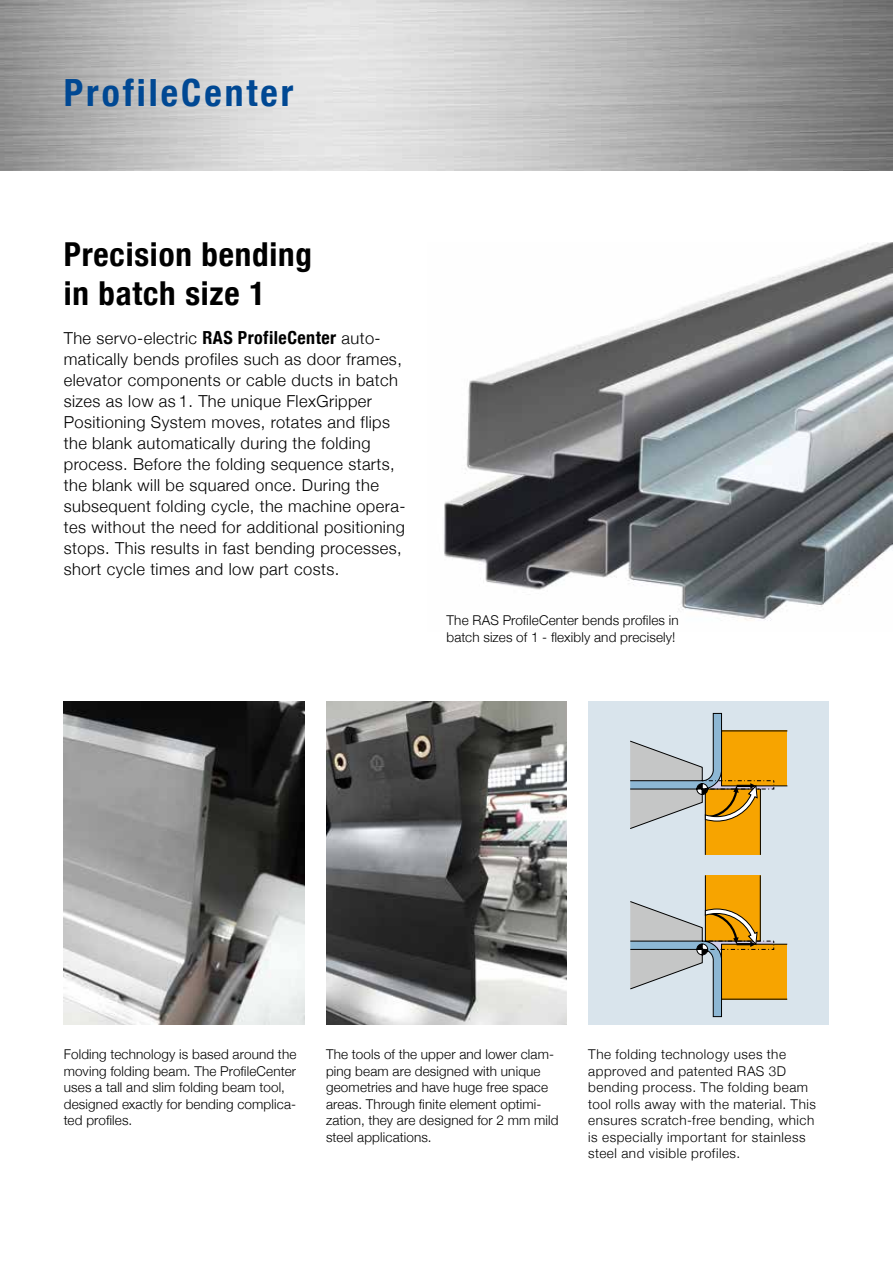
<style>
.page{position:relative;width:893px;height:1263px;background:#fff}
.page>*{position:absolute;margin:0;border:0;box-sizing:border-box;transform-origin:0 0}
.t1{font:700 condensed 37.5px "Helvetica Neue";letter-spacing:.08em;color:#004893}
.t2{font:700 condensed 33px/39.6px "Helvetica Neue";letter-spacing:.025em;color:#000}
.t3{font:300 16.5px/21px "Helvetica Neue";letter-spacing:.025em;color:#000}
.t4{font:300 13.5px/16.5px "Helvetica Neue";letter-spacing:.015em;color:#000}
.t5{font:300 13.5px/16.5px "Helvetica Neue";letter-spacing:.035em;color:#000}
.s1{font-weight:700;font-stretch:condensed;font-size:18px}
</style>
<div class="page">
<img style="left:0;top:0;width:893px;height:170px">
<img style="left:64px;top:702px;width:241px;height:323px">
<img style="left:326px;top:702px;width:241px;height:323px">
<div style="left:588px;top:702px;width:241px;height:323px;background:#d9e4ec"></div>
<img style="left:444px;top:242px;width:449px;height:379px">
<svg style="left:630px;top:712px;width:158px;height:143px"></svg>
<svg style="left:630px;top:875px;width:158px;height:142px"></svg>
<h1 class="t1" style="left:64px;top:61px;width:231px">ProfileCenter</h1>
<h2 class="t2" style="left:64px;top:232px;width:250px">Precision bending in batch size 1</h2>
<p class="t3" style="left:64px;top:327px;width:343px">The servo-electric <span class="s1">RAS ProfileCenter</span> auto&shy;matically bends profiles such as door frames, elevator components or cable ducts in batch sizes as low as 1. The unique FlexGripper Positioning System moves, rotates and flips the blank automatically during the folding process. Before the folding sequence starts, the blank will be squared once. During the subsequent folding cycle, the machine opera&shy;tes without the need for additional positioning stops. This results in fast bending processes, short cycle times and low part costs.</p>
<p class="t4" style="left:446px;top:611px;width:234px">The RAS ProfileCenter bends profiles in batch sizes of 1 - flexibly and precisely!</p>
<p class="t4" style="left:64px;top:1045px;width:234px">Folding technology is based around the moving folding beam. The ProfileCenter uses a tall and slim folding beam tool, designed exactly for bending complica&shy;ted profiles.</p>
<p class="t4" style="left:326px;top:1045px;width:234px">The tools of the upper and lower clam&shy;ping beam are designed with unique geometries and have huge free space areas. Through finite element optimi&shy;zation, they are designed for 2 mm mild steel applications.</p>
<p class="t5" style="left:588px;top:1045px;width:229px">The folding technology uses the approved and patented RAS 3D bending process. The folding beam tool rolls away with the material. This ensures scratch-free bending, which is especially important for stainless steel and visible profiles.</p>
</div>
